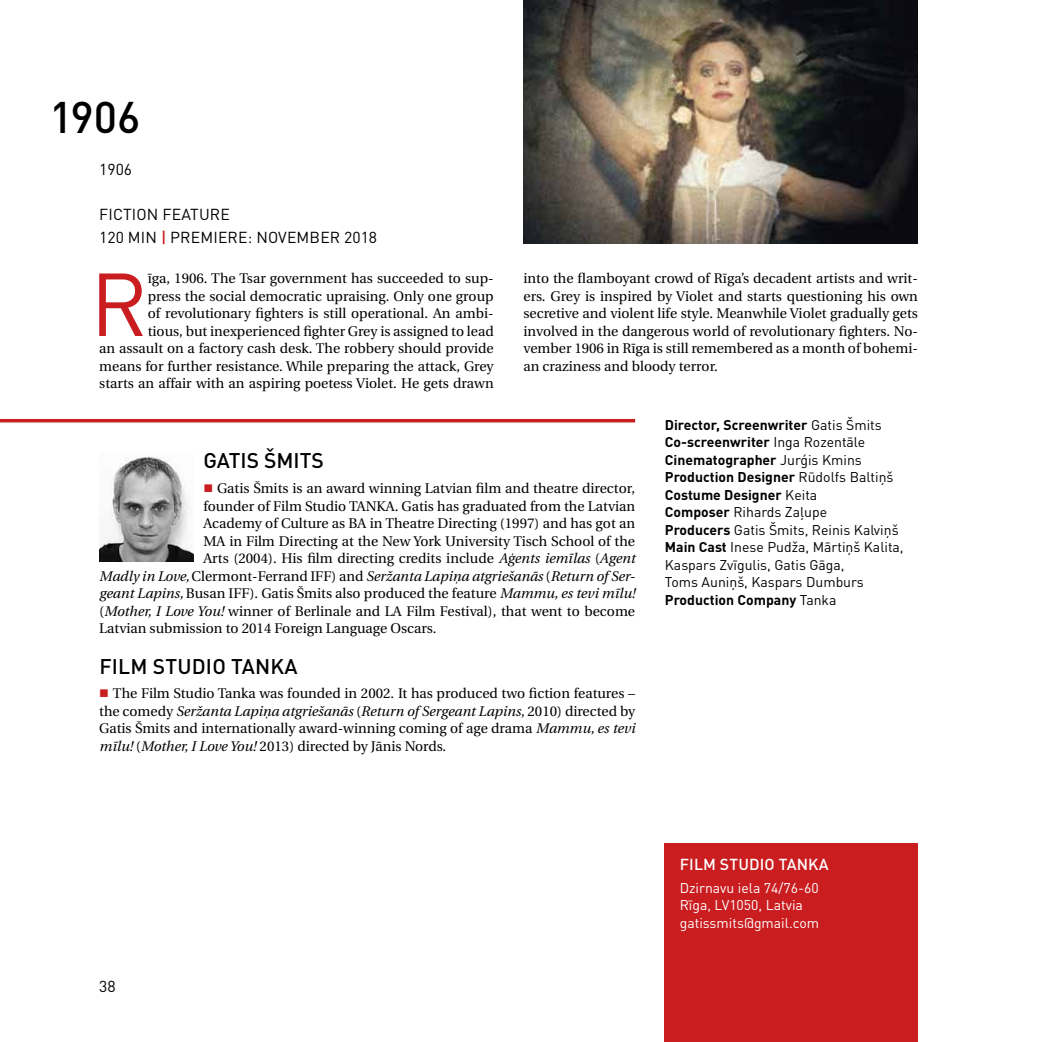
<style>
.page{position:relative;width:1042px;height:1042px;background:#fff}
.page>*{position:absolute;margin:0;border:0;box-sizing:border-box;transform-origin:0 0}
.t1{font:87.67px "DIN Pro";color:#ca1d20}
.t2{font:500 43.75px "DIN Pro";color:#000}
.t3{font:500 21px "DIN Pro";color:#000}
.t4{font:15.75px/22.8px "DIN Pro";color:#000}
.t5{font:500 15.75px "DIN Pro";letter-spacing:.01em;color:#fff}
.t6{font:14px/17.5px "Utopia CE";color:#000;text-align:justify}
.t7{font:14px/17.5px "DIN Pro";color:#000}
.t8{font:italic 14px "Utopia CE";color:#000}
.t9{font:14px/17.5px "DIN Pro";color:#fff}
.s1{font-weight:500;color:#ca1d20}
.s2{font-weight:700}
.s3{color:#ca1d20}
.s4{font-style:italic}
.s5{font-style:normal}
</style>
<div class="page">
<hr style="left:1041px;top:0;width:1px;height:1042px;background:#484847">
<div style="left:665px;top:843px;width:253px;height:199px;background:#ca1d20"></div>
<img style="left:99px;top:456px;width:94px;height:105px">
<hr style="left:0;top:419px;width:635px;height:3px;background:#ca1d20">
<img style="left:523px;top:0;width:395px;height:243px">
<h2 class="t2" style="left:50px;top:87px;width:92px">1906</h2>
<p class="t4" style="left:99px;top:157px;width:34px">1906</p>
<p class="t4" style="left:99px;top:203px;width:92px">Fiction Feature<br>120 mi n <span class="s1">|</span> premiere</p>
<p class="t4" style="left:248px;top:225px;width:131px">: November 2018</p>
<p class="t6" style="left:99px;top:270px;width:396px;text-align:right">īga, 1906. The Tsar government has succeeded to sup-<br>press the social democratic upraising. Only one group<br>of revolutionary fighters is still operational. An ambi-<br>tious, but inexperienced fighter Grey is assigned to lead<br>an assault on a factory cash desk. The robbery should provide means for further resistance. While preparing the attack, Grey starts an affair with an aspiring poetess Violet. He gets drawn</p>
<p class="t6" style="left:523px;top:270px;width:396px">into the flamboyant crowd of Rīga’s decadent artists and writ&shy;ers. Grey is inspired by Violet and starts questioning his own secretive and violent life style. Meanwhile Violet gradually gets involved in the dangerous world of revolutionary fighters. No&shy;vember 1906 in Rīga is still remembered as a month of bohemi&shy;an craziness and bloody terror.</p>
<p class="t7" style="left:665px;top:415px;width:240px"><span class="s2">Director, Screenwriter</span> Gatis Šmits<br><span class="s2">Co-screenwriter</span> Inga Rozentāle<br><span class="s2">Cinematographer</span> Jurģis Kmins<br><span class="s2">Production Designer</span> Rūdolfs Baltiņš<br><span class="s2">Costume Designer</span> Keita<br><span class="s2">Composer</span> Rihards Zaļupe<br><span class="s2">Producers</span> Gatis Šmits, Reinis Kalviņš<br><span class="s2">Main Cast</span> Inese Pudža, Mārtiņš Kalita,<br>Kaspars Zvīgulis, Gatis Gāga,<br>Toms Auniņš, Kaspars Dumburs<br><span class="s2">Production Company</span> Tanka</p>
<h1 class="t1" style="left:90px;top:245px;width:59px">R</h1>
<h3 class="t3" style="left:203px;top:446px;width:120px">GATIS ŠMITS</h3>
<p class="t6" style="left:203px;top:480px;width:433px"><span class="s3">■</span> Gatis Šmits is an award winning Latvian film and theatre director,</p>
<p class="t6" style="left:203px;top:497px;width:433px">founder of Film Studio TANKA. Gatis has graduated from the Latvian</p>
<p class="t6" style="left:203px;top:515px;width:433px">Academy of Culture as BA in Theatre Directing (1997) and has got an</p>
<p class="t6" style="left:203px;top:532px;width:433px">MA in Film Directing at the New York University Tisch School of the</p>
<p class="t6" style="left:203px;top:550px;width:433px">Arts (2004). His film directing credits include <span class="s4">Aģents iemīlas</span> (<span class="s4">Agent</span></p>
<p class="t8" style="left:99px;top:568px;width:537px">Madly in Love, <span class="s5">Clermont-Ferrand IFF) and</span> Seržanta Lapiņa atgriešanās <span class="s5">(</span>Return of Ser-</p>
<p class="t6" style="left:99px;top:585px;width:537px"><span class="s4">geant Lapins,</span> Busan IFF). Gatis Šmits also produced the feature <span class="s4">Mammu, es tevi mīlu!</span></p>
<p class="t6" style="left:99px;top:602px;width:537px">(<span class="s4">Mother, I Love You!</span> winner of Berlinale and LA Film Festival), that went to become</p>
<p class="t6" style="left:99px;top:620px;width:339px">Latvian submission to 2014 Foreign Language Oscars.</p>
<h3 class="t3" style="left:99px;top:651px;width:67px">FILMSTUDIO</h3>
<h3 class="t3" style="left:231px;top:651px;width:68px">TANKA</h3>
<p class="t6" style="left:99px;top:685px;width:537px"><span class="s3">■</span> The Film Studio Tanka was founded in 2002. It has produced two fiction features – the comedy <span class="s4">Seržanta Lapiņa atgriešanās</span> (<span class="s4">Return of Sergeant Lapins</span>, 2010) directed by Gatis Šmits and internationally award-winning coming of age drama <span class="s4">Mammu, es tevi mīlu!</span> (<span class="s4">Mother, I Love You!</span> 2013) directed by Jānis Nords.</p>
<p class="t4" style="left:99px;top:974px;width:18px">38</p>
<p class="t5" style="left:680px;top:854px;width:50px">FILMSTUDIO</p>
<p class="t5" style="left:779px;top:854px;width:51px">TANKA</p>
<p class="t9" style="left:680px;top:878px;width:141px">Dzirnavu iela 74/76-60<br>Rīga, LV1050, Latvia gatissmits@gmail.com</p>
</div>
